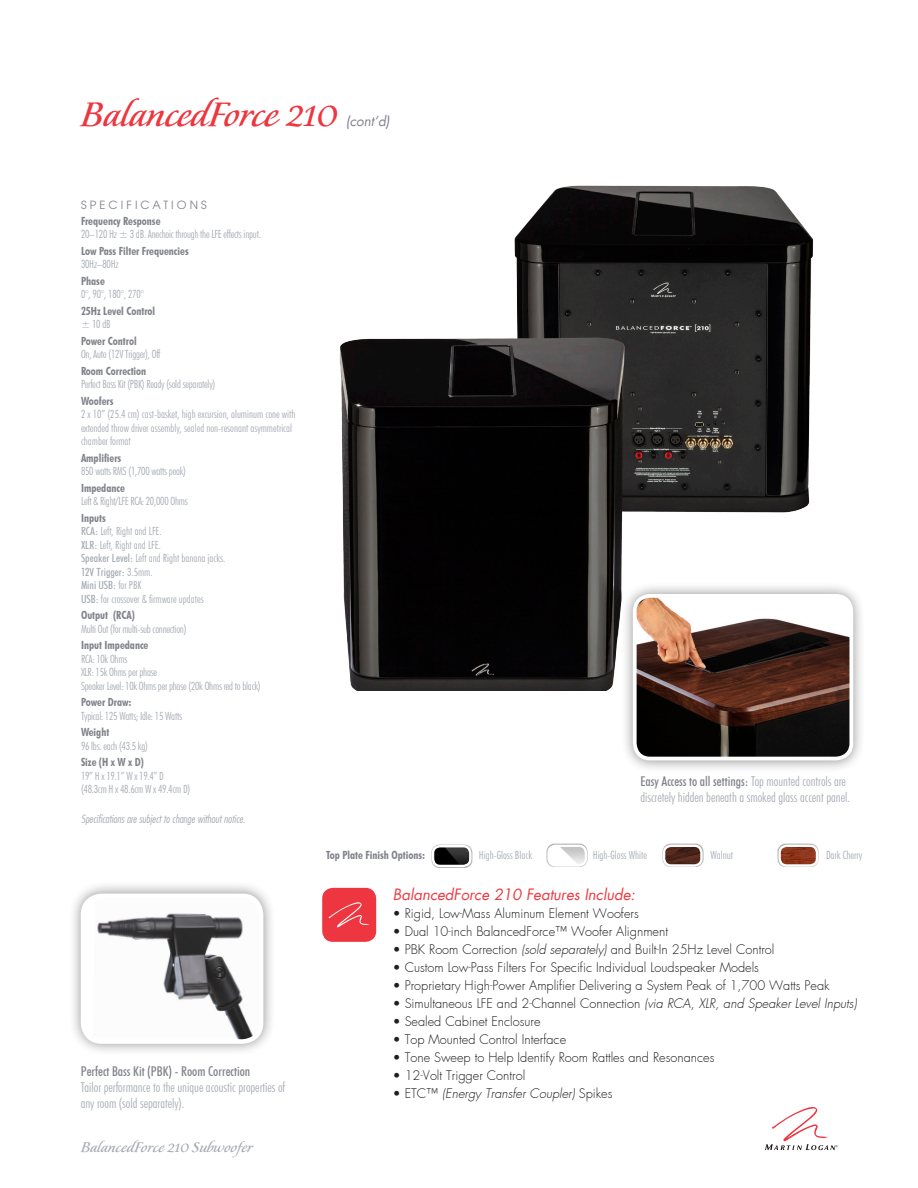
<style>
.page{position:relative;width:918px;height:1188px;background:#fff}
.page>*{position:absolute;margin:0;border:0;box-sizing:border-box;transform-origin:0 0}
.Speaker_Name{font:43.5px "Florens LP";color:#ee3640}
.t1{font:18px "Florens LP";color:#a6acb4}
.Intro_Paragraph{font:italic 15px "Futura";color:#ee3a41}
.t2{font:300 condensed 13.5px/16.2px "Futura BT";color:#a6acb4}
.t3{font:500 condensed 13.5px "Futura BT";color:#80838a}
.Speaker_Name-2{font:italic 13.5px "Futura";color:#80838a}
.Intro_Paragraph-2{font:300 12.75px "Futura";color:#231f20}
.Intro_Paragraph-3{font:italic 300 12.75px "Futura";color:#231f20}
.Specifications_Spec{font:300 condensed 11.25px/13.5px "Futura BT";letter-spacing:-.02em;color:#a6acb4}
.Specifications_Spec-2{font:300 condensed 11.25px/13.5px "Futura BT";color:#a6acb4}
.Specifications_Spec-3{font:700 condensed 11.25px/13.5px "Futura BT";color:#80838a}
.Specifications_Spec-4{font:11.25px "Futur Con Lig Obl";color:#a6acb4}
.Specifications_Heade{font:11.25px "Avant Garde";letter-spacing:.275em;color:#80838a}
.s1{font-weight:700;color:#80838a}
.s2{font-weight:300;color:#a6acb4}
.s3{font-weight:500}
.s4{font-weight:500;color:#80838a}
.s5{font-style:italic}
.s6{font-style:normal}
</style>
<div class="page">
<div style="left:431px;top:844px;width:41px;height:24px;background:#231f20;opacity:.5"></div>
<img style="left:433px;top:846px;width:37px;height:20px">
<div style="left:432px;top:845px;width:40px;height:22px;border:2px solid #fff;border-radius:7px"></div>
<div style="left:546px;top:844px;width:42px;height:23px;background:#231f20;opacity:.5"></div>
<img style="left:548px;top:846px;width:38px;height:20px">
<div style="left:547px;top:845px;width:40px;height:22px;border:2px solid #fff;border-radius:7px"></div>
<div style="left:662px;top:844px;width:41px;height:23px;background:#231f20;opacity:.5"></div>
<img style="left:664px;top:846px;width:37px;height:20px">
<div style="left:663px;top:845px;width:40px;height:22px;border:2px solid #fff;border-radius:7px"></div>
<div style="left:777px;top:844px;width:42px;height:23px;background:#231f20;opacity:.5"></div>
<img style="left:780px;top:846px;width:37px;height:20px">
<div style="left:778px;top:845px;width:40px;height:22px;border:2px solid #fff;border-radius:7px"></div>
<img style="left:339px;top:185px;width:475px;height:506px">
<svg style="left:765px;top:1107px;width:73px;height:43px"></svg>
<div style="left:322px;top:888px;width:54px;height:54px;background:#ee3640;border-radius:11px"></div>
<svg style="left:329px;top:902px;width:41px;height:25px"></svg>
<div style="left:620px;top:582px;width:246px;height:191px;background:#231f20;opacity:.5"></div>
<img style="left:635px;top:596px;width:216px;height:163px">
<div style="left:633px;top:594px;width:220px;height:166px;border:4px solid #fff;border-radius:15px"></div>
<div style="left:68px;top:881px;width:208px;height:176px;background:#231f20;opacity:.5"></div>
<div style="left:83px;top:896px;width:178px;height:146px;background:#fff;border-radius:19px"></div>
<img style="left:97px;top:896px;width:164px;height:146px">
<div style="left:81px;top:894px;width:182px;height:150px;border:5px solid #fff;border-radius:19px"></div>
<p class="Speaker_Name" style="left:81px;top:93px;width:259px">BalancedForce 210</p>
<p class="Speaker_Name-2" style="left:346px;top:112px;width:45px">(cont’d)</p>
<p class="Specifications_Heade" style="left:81px;top:198px;width:127px">SPECIFICATIONS</p>
<p class="Specifications_Spec" style="left:81px;top:214px;width:181px"><span class="s1">Frequency Response<br></span>20–120 Hz ± 3 dB. Anechoic through the LFE effects input.</p>
<p class="Specifications_Spec-3" style="left:81px;top:244px;width:109px">Low Pass Filter Frequencies<br><span class="s2">30Hz–80Hz</span></p>
<p class="Specifications_Spec" style="left:81px;top:274px;width:65px"><span class="s1">Phase<br></span>0°, 90°, 180°, 270°</p>
<p class="Specifications_Spec-3" style="left:81px;top:304px;width:76px">25Hz Level Control <span class="s2">± 10 dB</span></p>
<p class="Specifications_Spec" style="left:81px;top:334px;width:81px"><span class="s1">Power Control<br></span>On, Auto (12V Trigger), Off</p>
<p class="Specifications_Spec" style="left:81px;top:364px;width:136px"><span class="s1">Room Correction<br></span>Perfect Bass Kit (PBK) Ready (sold separately)</p>
<p class="Specifications_Spec-2" style="left:81px;top:394px;width:216px"><span class="s1">Woofers<br></span>2 x 10” (25.4 cm) cast-basket, high excursion, aluminum cone with extended throw driver assembly, sealed non-resonant asymmetrical chamber format</p>
<p class="Specifications_Spec" style="left:81px;top:451px;width:107px"><span class="s1">Amplifiers<br></span>850 watts RMS (1,700 watts peak)</p>
<p class="Specifications_Spec" style="left:81px;top:481px;width:108px"><span class="s1">Impedance<br></span>Left &amp; Right/LFE RCA: 20,000 Ohms</p>
<p class="Specifications_Spec-2" style="left:81px;top:511px;width:146px"><span class="s1">Inputs<br></span><span class="s3">RCA:</span> Left, Right and LFE.<br><span class="s3">XLR:</span> Left, Right and LFE.<br><span class="s3">Speaker Level:</span> Left and Right banana jacks.<br><span class="s3">12V Trigger:</span> 3.5mm.<br><span class="s3">Mini USB:</span> for PBK<br><span class="s3">USB:</span> for crossover &amp; firmware updates</p>
<p class="Specifications_Spec" style="left:81px;top:609px;width:107px"><span class="s1">Output (RCA)<br></span>Multi Out (for multi-sub connection)</p>
<p class="Specifications_Spec" style="left:81px;top:639px;width:181px"><span class="s1">Input Impedance<br></span>RCA: 10k Ohms<br>XLR: 15k Ohms per phase<br>Speaker Level: 10k Ohms per phase (20k Ohms red to black)</p>
<p class="Specifications_Spec" style="left:81px;top:696px;width:103px"><span class="s1">Power Draw:<br></span>Typical: 125 Watts; Idle: 15 Watts</p>
<p class="Specifications_Spec" style="left:81px;top:726px;width:68px"><span class="s1">Weight<br></span>96 lbs. each (43.5 kg)</p>
<p class="Specifications_Spec" style="left:81px;top:756px;width:111px"><span class="s1">Size (H x W x D)<br></span>19” H x 19.1” W x 19.4” D (48.3cm H x 48.6cm W x 49.4cm D)</p>
<p class="Specifications_Spec-4" style="left:81px;top:812px;width:166px">Specifications are subject to change without notice.</p>
<p class="t2" style="left:640px;top:773px;width:211px"><span class="s4">Easy Access to all settings:</span> Top mounted controls are discretely hidden beneath a smoked glass accent panel.</p>
<p class="t3" style="left:81px;top:1063px;width:171px">Perfect Bass Kit (PBK) - Room Correction</p>
<p class="t2" style="left:81px;top:1079px;width:206px">Tailor performance to the unique acoustic properties of any room (sold separately).</p>
<p class="t1" style="left:81px;top:1138px;width:174px">BalancedForce 210 Subwoofer</p>
<p class="Specifications_Spec-3" style="left:326px;top:848px;width:101px">Top Plate Finish Options:</p>
<p class="Specifications_Spec-2" style="left:479px;top:848px;width:55px">High-Gloss Black</p>
<p class="Specifications_Spec-2" style="left:593px;top:848px;width:56px">High-Gloss White</p>
<p class="Specifications_Spec" style="left:710px;top:848px;width:24px">Walnut</p>
<p class="Specifications_Spec-2" style="left:826px;top:848px;width:38px">Dark Cherry</p>
<p class="Intro_Paragraph" style="left:393px;top:884px;width:244px">BalancedForce 210 Features Include:</p>
<p class="Intro_Paragraph-2" style="left:393px;top:905px;width:248px">• Rigid, Low-Mass Aluminum Element Woofers</p>
<p class="Intro_Paragraph-2" style="left:393px;top:923px;width:277px">• Dual 10-inch BalancedForce™ Woofer Alignment</p>
<p class="Intro_Paragraph-2" style="left:393px;top:941px;width:383px">• PBK Room Correction <span class="s5">(sold separately)</span> and Built-In 25Hz Level Control</p>
<p class="Intro_Paragraph-2" style="left:393px;top:959px;width:368px">• Custom Low-Pass Filters For Specific Individual Loudspeaker Models</p>
<p class="Intro_Paragraph-2" style="left:393px;top:977px;width:438px">• Proprietary High-Power Amplifier Delivering a System Peak of 1,700 Watts Peak</p>
<p class="Intro_Paragraph-2" style="left:393px;top:995px;width:465px">• Simultaneous LFE and 2-Channel Connection <span class="s5">(via RCA, XLR, and Speaker Level Inputs)</span></p>
<p class="Intro_Paragraph-2" style="left:393px;top:1013px;width:149px">• Sealed Cabinet Enclosure</p>
<p class="Intro_Paragraph-2" style="left:393px;top:1031px;width:175px">• Top Mounted Control Interface</p>
<p class="Intro_Paragraph-2" style="left:393px;top:1049px;width:323px">• Tone Sweep to Help Identify Room Rattles and Resonances</p>
<p class="Intro_Paragraph-2" style="left:393px;top:1067px;width:134px">• 12-Volt Trigger Control</p>
<p class="Intro_Paragraph-3" style="left:393px;top:1085px;width:221px"><span class="s6">• ETC™</span> (Energy Transfer Coupler) <span class="s6">Spikes</span></p>
</div>
